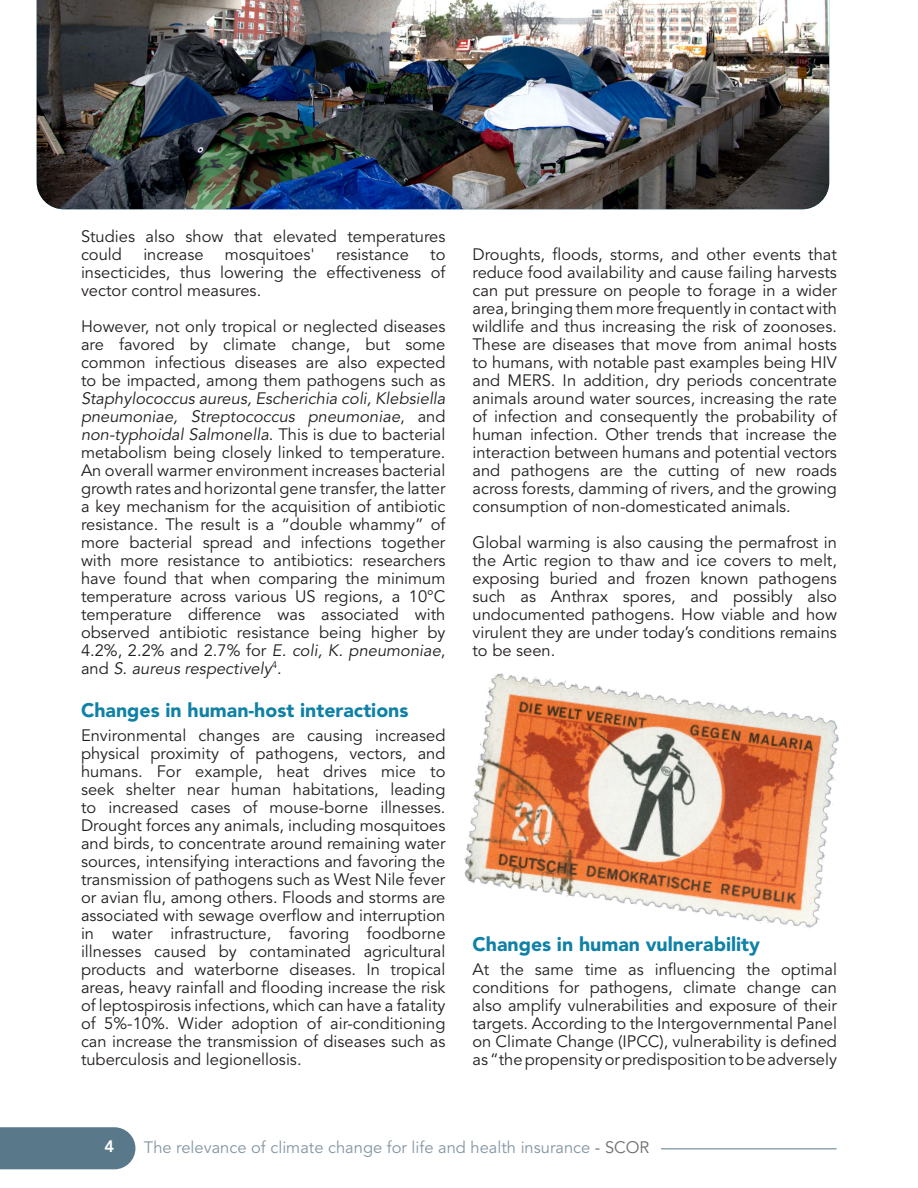
<style>
.page{position:relative;width:918px;height:1188px;background:#fff}
.page>*{position:absolute;margin:0;border:0;box-sizing:border-box;transform-origin:0 0}
.SubHead{font:900 19.5px "Avenir LT Std";color:#0f81a7}
.t1{font:16.5px/18px "Avenir LT Std";color:#231f20;text-align:justify}
.t2{font:16.5px "Avenir LT Std";color:#8396a4}
.t3{font:800 16.5px "Avenir LT Std";color:#fff}
.s1{font-style:italic}
.s2{color:#6c6d70}
</style>
<div class="page">
<div style="left:0;top:1127px;width:135px;height:42px;background:#59788a"></div>
<hr style="left:661px;top:1148px;width:176px;height:1px;background:#59788a">
<img style="left:37px;top:0;width:792px;height:209px">
<img style="left:464px;top:673px;width:375px;height:255px">
<p class="t1" style="left:81px;top:228px;width:366px">Studies also show that elevated temperatures could</p>
<p class="t1" style="left:143px;top:246px;width:62px">increase</p>
<p class="t1" style="left:225px;top:246px;width:91px">mosquitoes'</p>
<p class="t1" style="left:336px;top:246px;width:74px">resistance</p>
<p class="t1" style="left:81px;top:246px;width:366px;text-indent:349px">to insecticides, thus lowering the effectiveness of vector control measures.</p>
<p class="t1" style="left:81px;top:318px;width:366px">However, not only tropical or neglected diseases are favored by climate change, but some common infectious diseases are also expected to be impacted, among them pathogens such as <span class="s1">Staphylococcus aureus, Escherichia coli, Klebsiella pneumoniae, Streptococcus pneumoniae</span>, and <span class="s1">non-typhoidal Salmonella</span>. This is due to bacterial metabolism being closely linked to temperature.<br>An overall warmer environment increases bacterial growth rates and horizontal gene transfer, the latter a key mechanism for the acquisition of antibiotic resistance. The result is a “double whammy” of more bacterial spread and infections together with more resistance to antibiotics: researchers have found that when comparing the minimum temperature across various US regions, a 10°C temperature difference was associated with observed antibiotic resistance being higher by 4.2%, 2.2% and 2.7% for <span class="s1">E. coli, K. pneumoniae</span>, and <span class="s1">S. aureus respectively</span><sup>4</sup>.</p>
<p class="SubHead" style="left:81px;top:698px;width:329px">Changes in human-host interactions</p>
<p class="t1" style="left:81px;top:727px;width:366px">Environmental changes are causing increased physical proximity of pathogens, vectors, and humans. For example, heat drives mice to seek shelter near human habitations, leading to increased cases of mouse-borne illnesses.<br>Drought forces any animals, including mosquitoes and birds, to concentrate around remaining water sources, intensifying interactions and favoring the transmission of pathogens such as West Nile fever or avian flu, among others. Floods and storms are associated with sewage overflow and interruption in water infrastructure, favoring foodborne illnesses caused by contaminated agricultural products and waterborne diseases. In tropical areas, heavy rainfall and flooding increase the risk of leptospirosis infections, which can have a fatality of 5%-10%. Wider adoption of air-conditioning can increase the transmission of diseases such as tuberculosis and legionellosis.</p>
<p class="t1" style="left:472px;top:246px;width:366px">Droughts, floods, storms, and other events that reduce food availability and cause failing harvests can put pressure on people to forage in a wider area, bringing them more frequently in contact with wildlife and thus increasing the risk of zoonoses.<br>These are diseases that move from animal hosts to humans, with notable past examples being HIV and MERS. In addition, dry periods concentrate animals around water sources, increasing the rate of infection and consequently the probability of human infection. Other trends that increase the interaction between humans and potential vectors and pathogens are the cutting of new roads across forests, damming of rivers, and the growing consumption of non-domesticated animals.</p>
<p class="t1" style="left:472px;top:534px;width:366px">Global warming is also causing the permafrost in the Artic region to thaw and ice covers to melt, exposing buried and frozen known pathogens such as Anthrax spores, and possibly also undocumented pathogens. How viable and how virulent they are under today’s conditions remains to be seen.</p>
<p class="SubHead" style="left:472px;top:932px;width:289px">Changes in human vulnerability</p>
<p class="t1" style="left:472px;top:961px;width:366px">At the same time as influencing the optimal conditions for pathogens, climate change can also amplify vulnerabilities and exposure of their targets. According to the Intergovernmental Panel on Climate Change (IPCC), vulnerability is defined as “the propensity or predisposition to be adversely</p>
<p class="t3" style="left:104px;top:1137px;width:11px">4</p>
<p class="t2" style="left:144px;top:1138px;width:507px">The relevance of climate change for life and health insurance <span class="s2">- SCOR</span></p>
</div>
